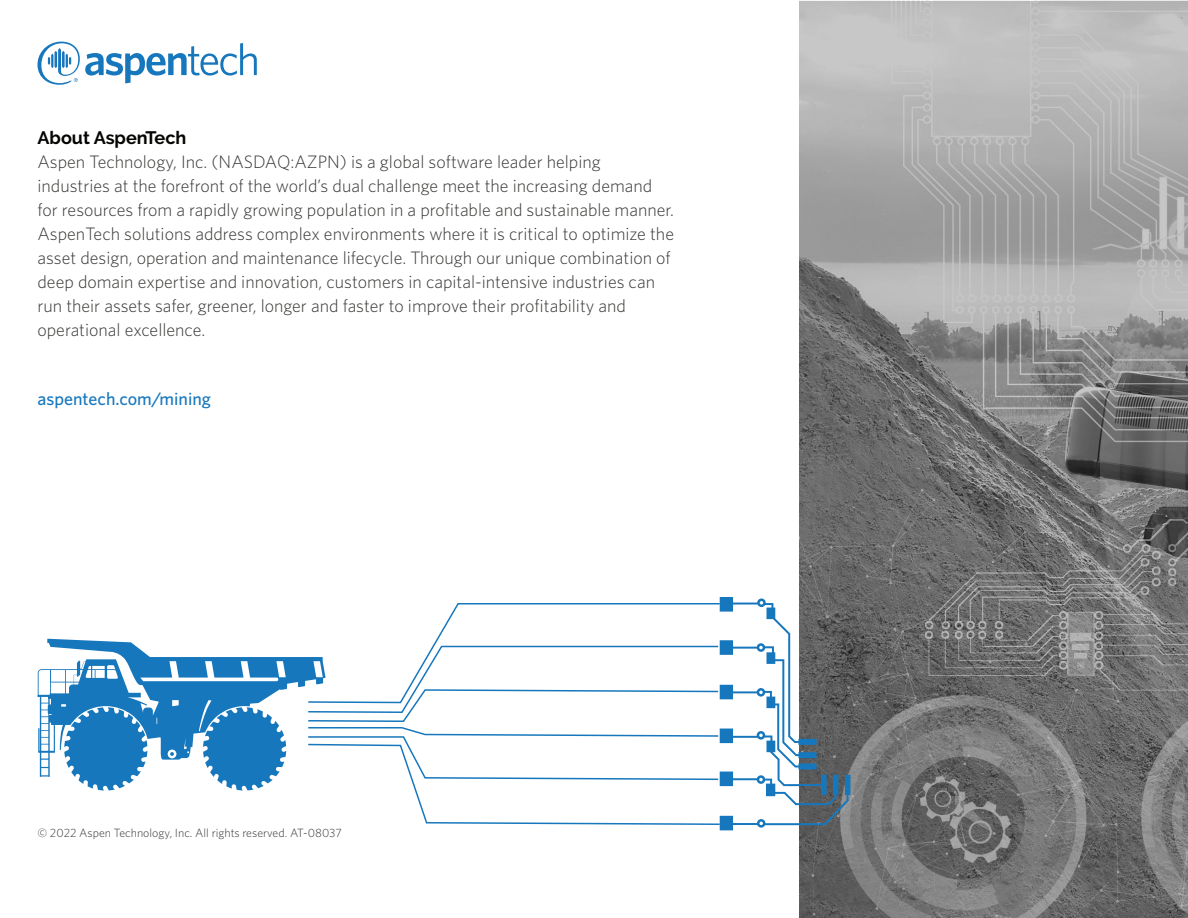
<style>
.page{position:relative;width:1188px;height:918px;background:#fff}
.page>*{position:absolute;margin:0;border:0;box-sizing:border-box;transform-origin:0 0}
.t1{font:300 18px/24px "Whitney";color:#353533}
.t2{font:500 18px "Whitney";color:#1777bd}
.t3{font:700 18px "Raleway";color:#040503}
.t4{font:300 12px "Whitney";color:#353533}
</style>
<div class="page">
<svg style="left:38px;top:42px;width:219px;height:43px"></svg>
<svg style="left:800px;top:0;width:388px;height:918px;background:#888"></svg>
<svg style="left:37px;top:639px;width:270px;height:152px;fill:#1777bd"></svg>
<svg style="left:307px;top:597px;width:543px;height:233px"></svg>
<p class="t3" style="left:38px;top:127px;width:150px">About AspenTech</p>
<p class="t1" style="left:38px;top:149px;width:638px">Aspen Technology, Inc. (NASDAQ:AZPN) is a global software leader helping industries at the forefront of the world’s dual challenge meet the increasing demand for resources from a rapidly growing population in a profitable and sustainable manner.<br>AspenTech solutions address complex environments where it is critical to optimize the asset design, operation and maintenance lifecycle. Through our unique combination of deep domain expertise and innovation, customers in capital-intensive industries can run their assets safer, greener, longer and faster to improve their profitability and operational excellence.</p>
<p class="t2" style="left:38px;top:388px;width:175px">aspentech.com/mining</p>
<p class="t4" style="left:38px;top:825px;width:306px">© 2022 Aspen Technology, Inc. All rights reserved. AT-08037</p>
</div>
